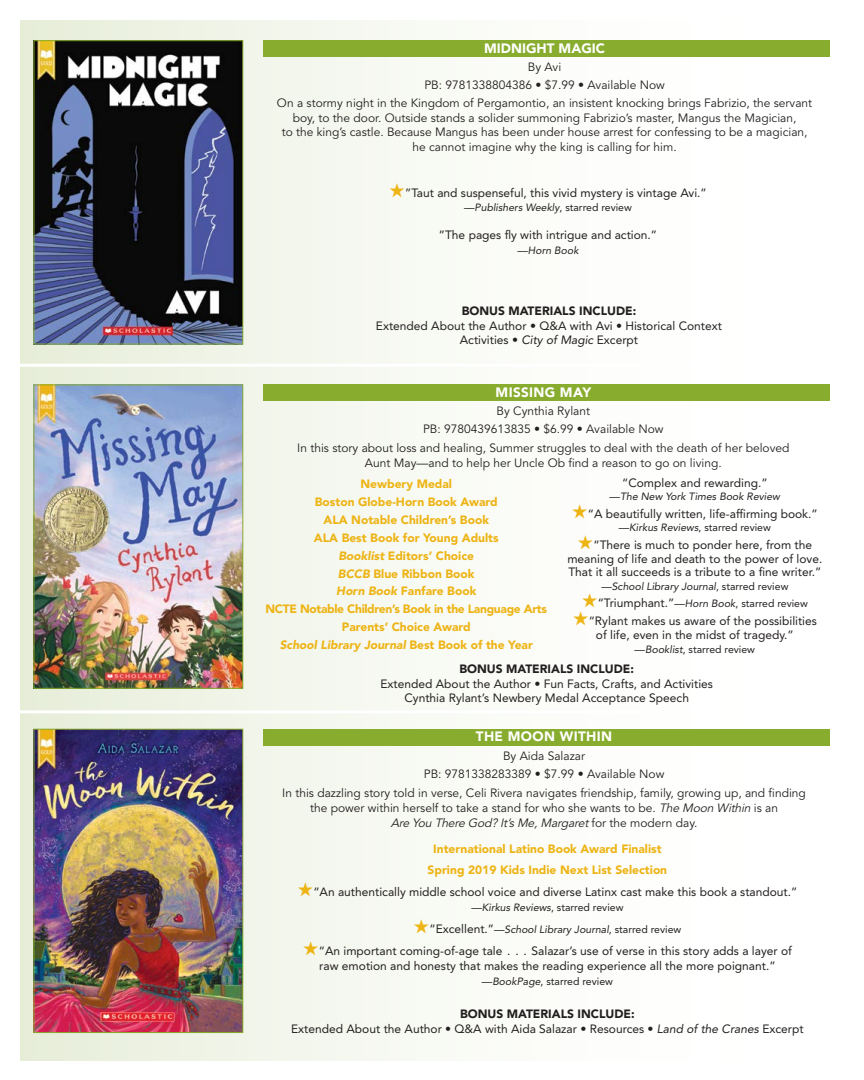
<style>
.page{position:relative;width:864px;height:1080px;background:#fff}
.page>*{position:absolute;margin:0;border:0;box-sizing:border-box;transform-origin:0 0}
.t1{font:900 13.5px "Avenir LT Std";letter-spacing:.025em;color:#fff}
.t2{font:900 13.5px "Avenir LT Std";color:#fff}
.t3{font:12px/14.4px "Avenir LT Std";color:#231f20;text-align:center}
.t4{font:12px/18.5px "Avenir LT Std";color:#231f20;text-align:center}
.t5{font:900 12px/17.9px "Avenir LT Std";color:#edb415;text-align:center}
.t6{font:900 12px "Avenir LT Std";color:#231f20}
.t7{font:italic 10.5px "Avenir LT Std";color:#231f20}
.t8{font:10.5px "Avenir LT Std";color:#231f20}
.s1{color:#edb415}
.s2{font-style:normal}
.s3{font-style:italic}
.s4{font-size:12px}
.s5{font-style:normal;font-size:12px}
.s6{font-weight:900}
</style>
<div class="page">
<div style="left:20px;top:21px;width:824px;height:1039px;background:linear-gradient(to right,#e9efdd,#fff)"></div>
<hr style="left:0;top:710px;width:864px;height:3px;background:#fff">
<hr style="left:0;top:364px;width:864px;height:3px;background:#fff">
<div style="left:263px;top:385px;width:567px;height:16px;background:#88ac2e"></div>
<img style="left:36px;top:387px;width:205px;height:300px">
<div style="left:34px;top:385px;width:209px;height:304px;border:1px solid #88ac2e"></div>
<div style="left:263px;top:729px;width:567px;height:16px;background:#88ac2e"></div>
<div style="left:263px;top:40px;width:567px;height:17px;background:#88ac2e"></div>
<img style="left:36px;top:42px;width:205px;height:300px">
<div style="left:34px;top:40px;width:209px;height:304px;border:1px solid #88ac2e"></div>
<img style="left:36px;top:731px;width:205px;height:300px">
<div style="left:34px;top:729px;width:209px;height:304px;border:1px solid #88ac2e"></div>
<p class="t2" style="left:484px;top:40px;width:122px">MIDNIGHT MAGIC</p>
<p class="t4" style="left:277px;top:58px;width:537px">By Avi<br>PB: 9781338804386 • $7.99 • Available Now<br>On a stormy night in the Kingdom of Pergamontio, an insistent knocking brings Fabrizio, the servant</p>
<p class="t4" style="left:282px;top:111px;width:527px;line-height:14.4px">boy, to the door. Outside stands a solider summoning Fabrizio’s master, Mangus the Magician,<br>to the king’s castle. Because Mangus has been under house arrest for confessing to be a magician, he cannot imagine why the king is calling for him.</p>
<p class="t3" style="left:389px;top:186px;width:319px"><span class="s1">★</span>”Taut and suspenseful, this vivid mystery is vintage Avi.”</p>
<p class="t7" style="left:464px;top:202px;width:169px"><span class="s2">—</span>Publishers Weekly<span class="s2">, starred review</span></p>
<p class="t3" style="left:439px;top:228px;width:220px">”The pages fly with intrigue and action.”</p>
<p class="t7" style="left:517px;top:244px;width:63px"><span class="s2">—</span>Horn Book</p>
<p class="t6" style="left:462px;top:304px;width:176px">BONUS MATERIALS INCLUDE:</p>
<p class="t3" style="left:376px;top:319px;width:348px">Extended About the Author • Q&amp;A with Avi • Historical Context<br>Activities • <span class="s3">City of Magic</span> Excerpt</p>
<p class="t1" style="left:496px;top:384px;width:97px">MISSING MAY</p>
<p class="t4" style="left:297px;top:402px;width:494px">By Cynthia Rylant<br>PB: 9780439613835 • $6.99 • Available Now<br>In this story about loss and healing, Summer struggles to deal with the death of her beloved</p>
<p class="t4" style="left:365px;top:454px;width:358px">Aunt May—and to help her Uncle Ob find a reason to go on living.</p>
<p class="t5" style="left:266px;top:475px;width:283px">Newbery Medal<br>Boston Globe-Horn Book Award<br>ALA Notable Children’s Book<br>ALA Best Book for Young Adults<br><span class="s3">Booklist</span> Editors’ Choice<br><span class="s3">BCCB</span> Blue Ribbon Book<br><span class="s3">Horn Book</span> Fanfare Book<br>NCTE Notable Children’s Book in the Language Arts<br>Parents’ Choice Award<br><span class="s3">School Library Journal</span> Best Book of the Year</p>
<p class="t3" style="left:622px;top:475px;width:147px">“Complex and rewarding.”</p>
<p class="t7" style="left:610px;top:490px;width:172px"><span class="s2">—</span>The New York Times Book Review</p>
<p class="t3" style="left:572px;top:507px;width:247px"><span class="s1">★</span>“A beautifully written, life-affirming book.”</p>
<p class="t8" style="left:619px;top:522px;width:154px">—<span class="s3">Kirkus Reviews</span>, starred review</p>
<p class="t3" style="left:567px;top:538px;width:257px;line-height:13.5px"><span class="s1">★</span>“There is much to ponder here, from the meaning of life and death to the power of love.<br>That it all succeeds is a tribute to a fine writer.”</p>
<p class="t7" style="left:601px;top:580px;width:189px">—School Library Journal<span class="s2">, starred review</span></p>
<p class="t8" style="left:582px;top:597px;width:228px"><span class="s1">★</span><span class="s4">“Triumphant.”</span>—<span class="s3">Horn Book</span>, starred review</p>
<p class="t3" style="left:573px;top:614px;width:246px"><span class="s1">★</span>“Rylant makes us aware of the possibilities of life, even in the midst of tragedy.”</p>
<p class="t8" style="left:635px;top:643px;width:122px">—<span class="s3">Booklist</span>, starred review</p>
<p class="t6" style="left:459px;top:662px;width:176px">BONUS MATERIALS INCLUDE:</p>
<p class="t3" style="left:380px;top:676px;width:334px">Extended About the Author • Fun Facts, Crafts, and Activities<br>Cynthia Rylant’s Newbery Medal Acceptance Speech</p>
<p class="t1" style="left:476px;top:729px;width:138px">THE MOON WITHIN</p>
<p class="t4" style="left:282px;top:747px;width:525px">By Aida Salazar<br>PB: 9781338283389 • $7.99 • Available Now<br>In this dazzling story told in verse, Celi Rivera navigates friendship, family, growing up, and finding</p>
<p class="t4" style="left:310px;top:800px;width:470px;line-height:15px">the power within herself to take a stand for who she wants to be. <span class="s3">The Moon Within</span> is an<br><span class="s3">Are You There God?It’sMe,Margaret</span>fo r t h e m o d e r n d a y.</p>
<p class="t5" style="left:428px;top:838px;width:241px;line-height:21.1px">International Latino Book Award Finalist<br>Spring 2019 Kids Indie Next List Selection</p>
<p class="t3" style="left:297px;top:885px;width:501px"><span class="s1">★</span>“An authentically middle school voice and diverse Latinx cast make this book a standout.”</p>
<p class="t8" style="left:471px;top:901px;width:154px">—<span class="s3">Kirkus Reviews</span>, starred review</p>
<p class="t7" style="left:414px;top:923px;width:269px"><span class="s1">★</span><span class="s5">“Excellent.”</span><span class="s2">—</span>School Library Journal<span class="s2">, starred review</span></p>
<p class="t3" style="left:303px;top:943px;width:491px;line-height:15px"><span class="s1">★</span>“An important coming-of-age tale . . . Salazar’s use of verse in this story adds a layer of raw emotion and honesty that makes the reading experience all the more poignant.”</p>
<p class="t8" style="left:482px;top:975px;width:133px">—<span class="s3">BookPage</span>, starred review</p>
<p class="t3" style="left:291px;top:1007px;width:514px"><span class="s6">BONUS MATERIALS INCLUDE:<br></span>Extended About the Author • Q&amp;A with Aida Salazar • Resources • <span class="s3">Land of the Cranes</span> Excerpt</p>
</div>
